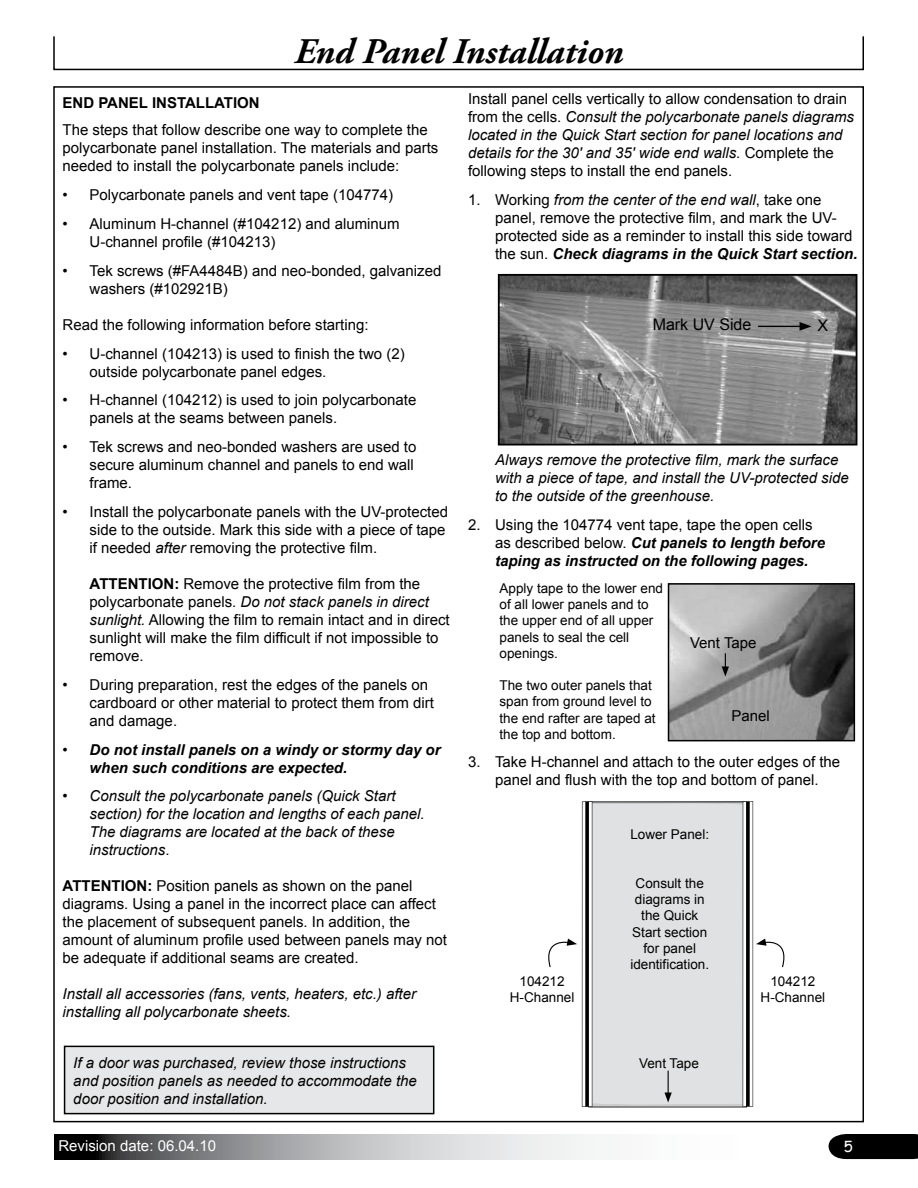
<style>
.page{position:relative;width:918px;height:1188px;background:#fff}
.page>*{position:absolute;margin:0;border:0;box-sizing:border-box;transform-origin:0 0}
.t1{font:italic 700 36px "Adobe Garamond Pro";color:#000}
.t2{font:16.05px "Arial";color:#000}
.t3{font:15px/18px "Arial";color:#000}
.t4{font:italic 15px/18px "Arial";color:#000}
.t5{font:italic 700 15px/18px "Arial";color:#000}
.t6{font:15px "Arial";color:#fff}
.t7{font:700 15px "Arial";color:#000}
.t8{font:15px "Comic Sans MS";color:#fff}
.t9{font:13.5px/16.2px "Arial";color:#000;text-align:center}
.s1{font-style:italic}
.s2{font-weight:700}
.s3{font-weight:400;font-style:normal}
.s4{font-style:normal}
.s5{font-weight:700;font-style:italic}
</style>
<div class="page">
<div style="left:53px;top:36px;width:811px;height:34px;border:2px solid #000"></div>
<div style="left:829px;top:1134px;width:89px;height:25px;background:#000"></div>
<svg style="left:54px;top:1134px;width:543px;height:25px;background:#a0a1a3"></svg>
<img style="left:501px;top:277px;width:353px;height:165px">
<div style="left:498px;top:274px;width:359px;height:171px;border:2px solid #000"></div>
<hr style="left:758px;top:326px;width:44px;height:1px;background:#000">
<svg style="left:800px;top:322px;width:12px;height:9px"></svg>
<div style="left:65px;top:1046px;width:369px;height:68px;background:#e6e7e8"></div>
<div style="left:64px;top:1046px;width:370px;height:68px;border:2px solid #000"></div>
<img style="left:671px;top:586px;width:181px;height:152px">
<div style="left:668px;top:583px;width:187px;height:158px;border:2px solid #000"></div>
<svg style="left:722px;top:653px;width:7px;height:23px"></svg>
<svg style="left:548px;top:801px;width:237px;height:306px"></svg>
<h1 class="t1" style="left:294px;top:30px;width:331px">End Panel Installation</h1>
<p class="t7" style="left:63px;top:93px;width:199px">END PANEL INSTALLATION</p>
<p class="t3" style="left:63px;top:121px;width:377px">The steps that follow describe one way to complete the polycarbonate panel installation. The materials and parts needed to install the polycarbonate panels include:</p>
<p class="t3" style="left:63px;top:186px;width:332px">• Polycarbonate panels and vent tape (104774)</p>
<p class="t3" style="left:90px;top:215px;width:312px;text-indent:-27px">• Aluminum H-channel (#104212) and aluminum<br>U-channel profile (#104213)</p>
<p class="t3" style="left:90px;top:262px;width:353px;text-indent:-27px">• Tek screws (#FA4484B) and neo-bonded, galvanized washers (#102921B)</p>
<p class="t3" style="left:63px;top:316px;width:307px">Read the following information before starting:</p>
<p class="t3" style="left:90px;top:345px;width:317px;text-indent:-27px">• U-channel (104213) is used to finish the two (2) outside polycarbonate panel edges.</p>
<p class="t3" style="left:90px;top:391px;width:328px;text-indent:-27px">• H-channel (104212) is used to join polycarbonate panels at the seams between panels.</p>
<p class="t3" style="left:90px;top:438px;width:328px;text-indent:-27px">• Tek screws and neo-bonded washers are used to secure aluminum channel and panels to end wall frame.</p>
<p class="t3" style="left:90px;top:503px;width:360px;text-indent:-27px">• Install the polycarbonate panels with the UV-protected side to the outside. Mark this side with a piece of tape if needed <span class="s1">after</span> removing the protective film.</p>
<p class="t3" style="left:90px;top:575px;width:362px"><span class="s2">ATTENTION:</span> Remove the protective film from the polycarbonate panels. <span class="s1">Do not stack panels in direct sunlight.</span> Allowing the film to remain intact and in direct sunlight will make the film difficult if not impossible to remove.</p>
<p class="t3" style="left:90px;top:676px;width:346px;text-indent:-27px">• During preparation, rest the edges of the panels on cardboard or other material to protect them from dirt and damage.</p>
<p class="t5" style="left:90px;top:741px;width:352px;text-indent:-27px"><span class="s3">•</span> Do not install panels on a windy or stormy day or when such conditions are expected.</p>
<p class="t4" style="left:90px;top:787px;width:337px;text-indent:-27px"><span class="s4">•</span> Consult the polycarbonate panels (Quick Start section) for the location and lengths of each panel.<br>The diagrams are located at the back of these instructions<span class="s4">.</span></p>
<p class="t3" style="left:63px;top:877px;width:386px"><span class="s2">ATTENTION:</span> Position panels as shown on the panel diagrams. Using a panel in the incorrect place can affect the placement of subsequent panels. In addition, the amount of aluminum profile used between panels may not be adequate if additional seams are created.</p>
<p class="t4" style="left:63px;top:985px;width:355px">Install all accessories (fans, vents, heaters, etc.) after installing all polycarbonate sheets.</p>
<p class="t4" style="left:73px;top:1054px;width:345px">If a door was purchased, review those instructions and position panels as needed to accommodate the door position and installation.</p>
<p class="t4" style="left:468px;top:90px;width:387px"><span class="s4">Install panel cells vertically to allow condensation to drain from the cells.</span> Consult the polycarbonate panels diagrams located in the Quick Start section for panel locations and details for the 30' and 35' wide end walls. <span class="s4">Complete the following steps to install the end panels.</span></p>
<p class="t3" style="left:495px;top:191px;width:364px;text-indent:-27px">1. Working <span class="s1">from the center of the end wall</span>, take one panel, remove the protective film, and mark the UV&shy;protected side as a reminder to install this side toward the sun. <span class="s5">Check diagrams in the Quick Start section.</span></p>
<p class="t2" style="left:653px;top:314px;width:100px">Mark UV Side</p>
<p class="t2" style="left:817px;top:315px;width:12px">X</p>
<p class="t4" style="left:495px;top:451px;width:355px">Always remove the protective film, mark the surface with a piece of tape, and install the UV-protected side to the outside of the greenhouse.</p>
<p class="t5" style="left:495px;top:516px;width:332px;text-indent:-27px"><span class="s3">2. Using the 104774 vent tape, tape the open cells as described below.</span> Cut panels to length before taping as instructed on the following pages.</p>
<p class="t9" style="left:500px;top:580px;width:165px;text-align:left">Apply tape to the lower end of all lower panels and to the upper end of all upper panels to seal the cell openings.</p>
<p class="t9" style="left:500px;top:677px;width:158px;text-align:left">The two outer panels that span from ground level to the end rafter are taped at the top and bottom.</p>
<p class="t3" style="left:690px;top:634px;width:68px">Vent Tape</p>
<p class="t3" style="left:731px;top:707px;width:40px">Panel</p>
<p class="t3" style="left:468px;top:753px;width:374px;text-align:center">3. Take H-channel and attach to the outer edges of the panel and flush with the top and bottom of panel.</p>
<p class="t9" style="left:510px;top:973px;width:66px">104212<br>H-Channel</p>
<p class="t9" style="left:630px;top:827px;width:80px">Lower Panel:</p>
<p class="t9" style="left:630px;top:875px;width:80px">Consult the diagrams in the Quick<br>Start section for panel identification.</p>
<p class="t9" style="left:639px;top:1055px;width:61px">Vent Tape</p>
<p class="t9" style="left:761px;top:973px;width:66px">104212<br>H-Channel</p>
<p class="t6" style="left:58px;top:1136px;width:159px">Revision date: 06.04.10</p>
<p class="t8" style="left:844px;top:1135px;width:11px">5</p>
</div>
